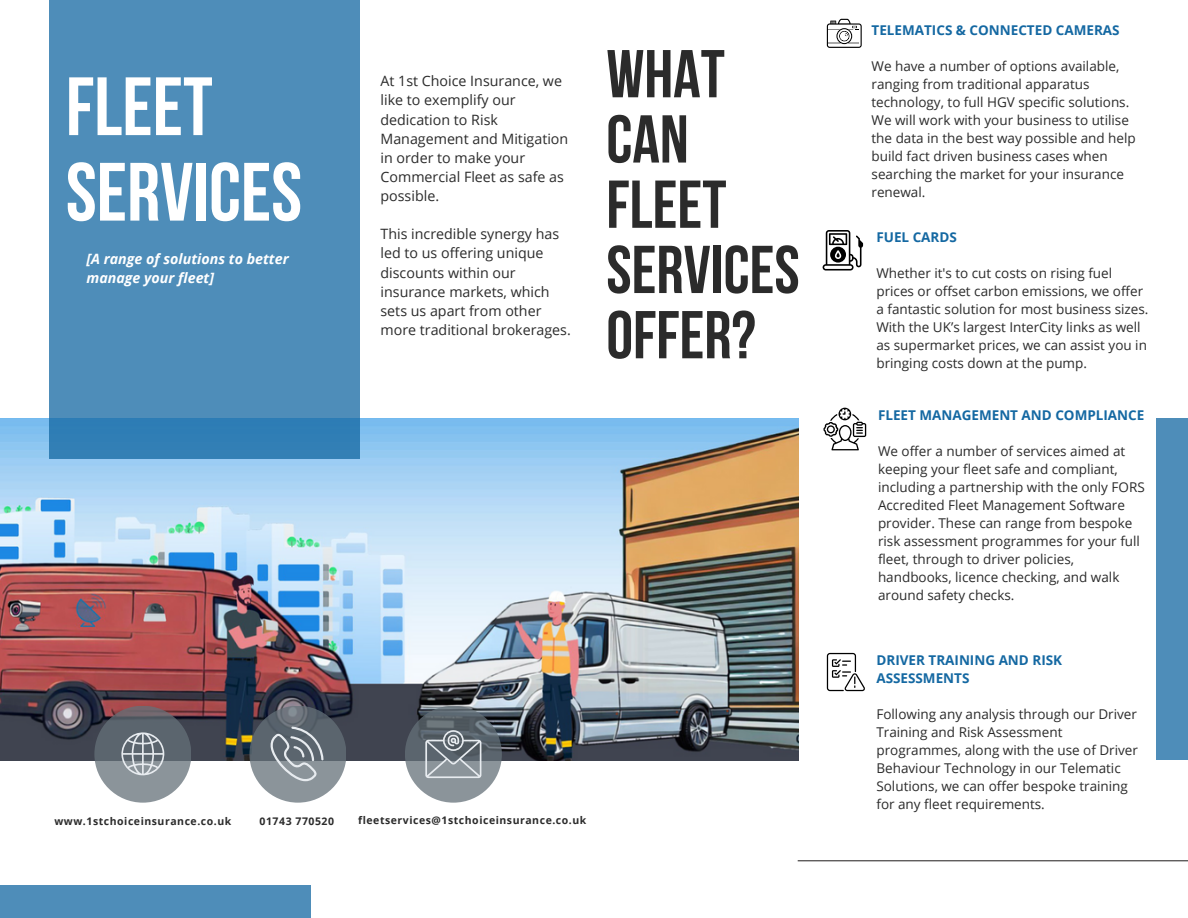
<style>
.page{position:relative;width:1188px;height:918px;background:#fff}
.page>*{position:absolute;margin:0;border:0;box-sizing:border-box;transform-origin:0 0}
.t1{font:82.5px/85.5px "Bebas Neue Cyrillic";color:#fff}
.t2{font:67.5px/65.2px "Bebas Neue Cyrillic";color:#2b2b2b}
.t3{font:14.25px/19.2px "Open Sans";color:#2b2b2b}
.t4{font:italic 700 14.25px/19.2px "Open Sans";color:#fff}
.t5{font:13.5px/18px "Open Sans";color:#2b2b2b}
.t6{font:700 13.5px/18px "Open Sans";color:#1468a2}
.t7{font:700 10.5px "Open Sans";letter-spacing:.05em;color:#2b2b2b}
</style>
<div class="page">
<img style="left:0;top:419px;width:798px;height:342px">
<svg style="left:50px;top:0;width:310px;height:459px;background:#4b8bb8"></svg>
<svg style="left:94px;top:706px;width:97px;height:97px;background:#727a81"></svg>
<svg style="left:249px;top:706px;width:97px;height:97px;background:#737c83"></svg>
<svg style="left:405px;top:706px;width:97px;height:97px;background:#727b82"></svg>
<hr style="left:798px;top:860px;width:390px;height:1px;background:#373434">
<div style="left:1156px;top:419px;width:32px;height:341px;background:#4e8db9"></div>
<svg style="left:121px;top:732px;width:44px;height:44px;background:#8f979d"></svg>
<svg style="left:270px;top:727px;width:54px;height:54px;background:#838b93"></svg>
<svg style="left:425px;top:730px;width:56px;height:48px;background:#858e94"></svg>
<div style="left:0;top:886px;width:311px;height:32px;background:#4e8db9"></div>
<svg style="left:827px;top:19px;width:35px;height:29px"></svg>
<svg style="left:823px;top:230px;width:40px;height:41px"></svg>
<svg style="left:823px;top:408px;width:43px;height:42px"></svg>
<svg style="left:827px;top:653px;width:38px;height:38px"></svg>
<p class="t1" style="left:66px;top:72px;width:238px">FLEET<br>SERVICES</p>
<p class="t4" style="left:86px;top:248px;width:204px">[A range of solutions to better manage your fleet]</p>
<p class="t3" style="left:381px;top:71px;width:189px">At 1st Choice Insurance, we like to exemplify our dedication to Risk<br>Management and Mitigation in order to make your<br>Commercial Fleet as safe as possible.</p>
<p class="t3" style="left:381px;top:224px;width:192px">This incredible synergy has led to us offering unique discounts within our insurance markets, which sets us apart from other more traditional brokerages.</p>
<p class="t2" style="left:606px;top:48px;width:120px">WHAT</p>
<p class="t2" style="left:606px;top:113px;width:195px">CAN<br>FLEET<br>SERVICES<br>OFFER?</p>
<p class="t7" style="left:54px;top:814px;width:178px">www.1stchoiceinsurance.co.uk</p>
<p class="t7" style="left:260px;top:814px;width:76px">01743 770520</p>
<p class="t7" style="left:358px;top:812px;width:230px">fleetservices@1stchoiceinsurance.co.uk</p>
<p class="t6" style="left:872px;top:21px;width:250px">TELEMATICS &amp; CONNECTED CAMERAS</p>
<p class="t5" style="left:872px;top:57px;width:266px">We have a number of options available, ranging from traditional apparatus technology, to full HGV specific solutions.<br>We will work with your business to utilise the data in the best way possible and help build fact driven business cases when searching the market for your insurance renewal.</p>
<p class="t6" style="left:876px;top:228px;width:82px">FUEL CARDS</p>
<p class="t5" style="left:876px;top:264px;width:273px">Whether it's to cut costs on rising fuel prices or offset carbon emissions, we offer a fantastic solution for most business sizes.<br>With the UK’s largest InterCity links as well as supermarket prices, we can assist you in bringing costs down at the pump.</p>
<p class="t6" style="left:878px;top:406px;width:268px">FLEET MANAGEMENT AND COMPLIANCE</p>
<p class="t5" style="left:878px;top:442px;width:268px">We offer a number of services aimed at keeping your fleet safe and compliant, including a partnership with the only FORS Accredited Fleet Management Software provider. These can range from bespoke risk assessment programmes for your full fleet, through to driver policies, handbooks, licence checking, and walk around safety checks.</p>
<p class="t6" style="left:876px;top:651px;width:187px">DRIVER TRAINING AND RISK<br>ASSESSMENTS</p>
<p class="t5" style="left:876px;top:705px;width:263px">Following any analysis through our Driver Training and Risk Assessment programmes, along with the use of Driver Behaviour Technology in our Telematic Solutions, we can offer bespoke training for any fleet requirements.</p>
</div>
